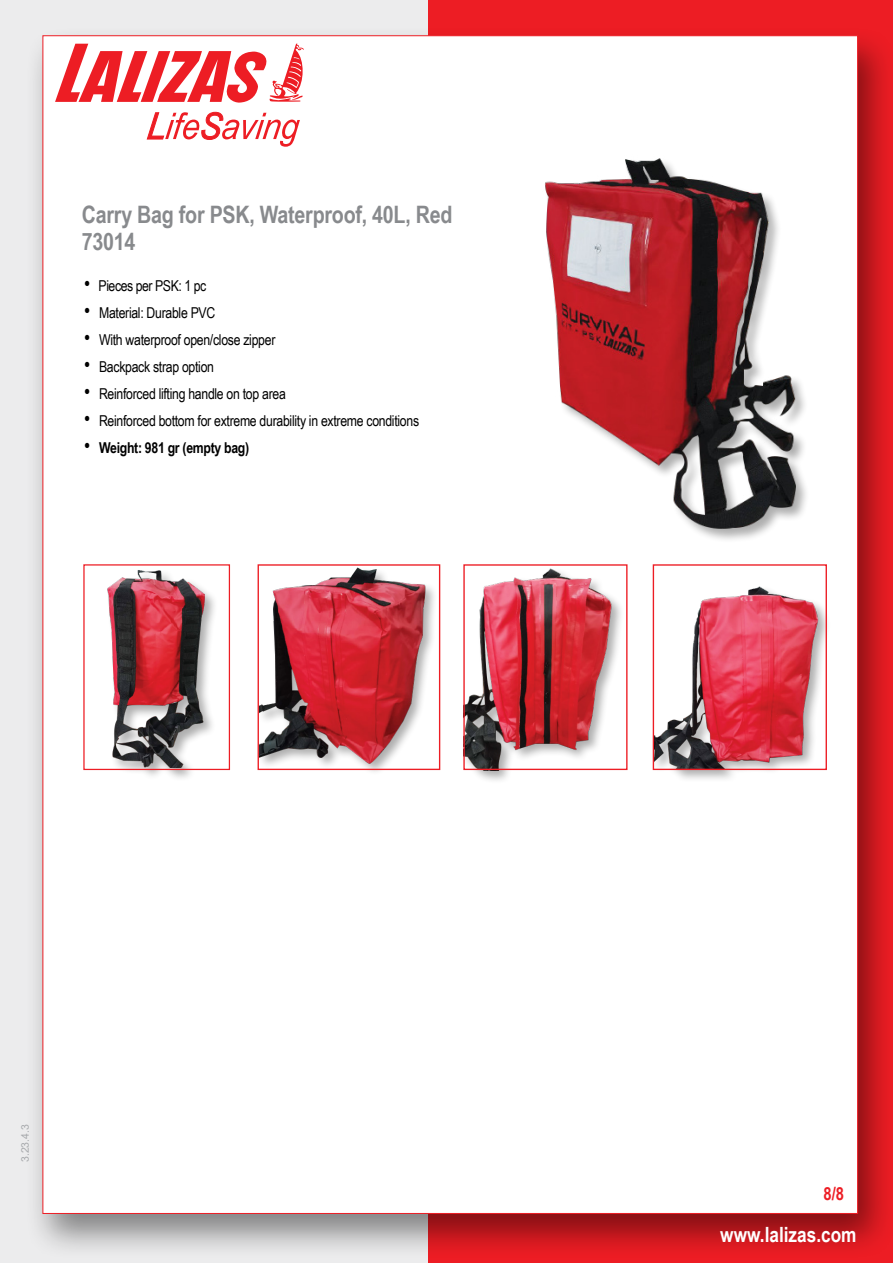
<style>
.page{position:relative;width:893px;height:1263px;background:#fff}
.page>*{position:absolute;margin:0;border:0;box-sizing:border-box;transform-origin:0 0}
.t1{font:700 24px "Arial Narrow";letter-spacing:-.01em;color:#888a8d}
.t2{font:700 21px "Arial Narrow";color:#fff}
.t3{font:700 18px "Arial Narrow";color:#ed1d24}
.t4{font:15px "Arial Narrow";letter-spacing:-.02em;color:#000}
.t5{font:700 15px "Arial Narrow";letter-spacing:-.02em;color:#000}
.t6{font:10.5px "Arial";color:#a7a9ac}
.s1{font-size:21px}
.s2{font-weight:400;font-size:21px}
</style>
<div class="page">
<div style="left:0;top:0;width:496px;height:1263px;background:#ececed"></div>
<div style="left:428px;top:0;width:465px;height:1263px;background:#ed1d24"></div>
<div style="left:25px;top:26px;width:868px;height:1234px;background:#000;opacity:.45"></div>
<div style="left:43px;top:36px;width:815px;height:1177px;background:#fff"></div>
<svg style="left:55px;top:43px;width:249px;height:60px"></svg>
<svg style="left:147px;top:112px;width:153px;height:35px"></svg>
<img style="left:545px;top:158px;width:261px;height:382px">
<div style="left:105px;top:568px;width:113px;height:213px;background:#000;opacity:.32"></div>
<img style="left:105px;top:568px;width:107px;height:199px">
<div style="left:83px;top:564px;width:147px;height:206px;border:1px solid #ed1d24"></div>
<div style="left:257px;top:567px;width:182px;height:209px;background:#000;opacity:.32"></div>
<img style="left:260px;top:564px;width:181px;height:205px">
<div style="left:258px;top:564px;width:182px;height:206px;border:1px solid #ed1d24"></div>
<div style="left:461px;top:567px;width:164px;height:217px;background:#000;opacity:.32"></div>
<img style="left:465px;top:567px;width:151px;height:201px">
<div style="left:463px;top:564px;width:164px;height:206px;border:1px solid #ed1d24"></div>
<div style="left:651px;top:585px;width:181px;height:198px;background:#000;opacity:.32"></div>
<img style="left:655px;top:585px;width:168px;height:183px">
<div style="left:653px;top:564px;width:174px;height:206px;border:1px solid #ed1d24"></div>
<h1 class="t1" style="left:82px;top:196px;width:372px">Carry Bag for PSK, Waterproof, 40L, Red</h1>
<h1 class="t1" style="left:82px;top:223px;width:55px">73014</h1>
<p class="t4" style="left:84px;top:274px;width:124px"><span class="s1">•</span> Pieces per PSK: 1 pc</p>
<p class="t4" style="left:84px;top:301px;width:133px"><span class="s1">•</span> Material: Durable PVC</p>
<p class="t4" style="left:84px;top:328px;width:193px"><span class="s1">•</span> With waterproof open/close zipper</p>
<p class="t4" style="left:84px;top:355px;width:131px"><span class="s1">•</span> Backpack strap option</p>
<p class="t4" style="left:84px;top:382px;width:203px"><span class="s1">•</span> Reinforced lifting handle on top area</p>
<p class="t4" style="left:84px;top:409px;width:337px"><span class="s1">•</span> Reinforced bottom for extreme durability in extreme conditions</p>
<p class="t5" style="left:84px;top:436px;width:167px"><span class="s2">•</span> Weight: 981 gr (empty bag)</p>
<p class="t6" style="left:18px;top:1162px;width:39px;rotate:-90deg">3.23.4.3</p>
<p class="t3" style="left:824px;top:1180px;width:22px">8/8</p>
<h2 class="t2" style="left:720px;top:1219px;width:138px">www.lalizas.com</h2>
</div>
